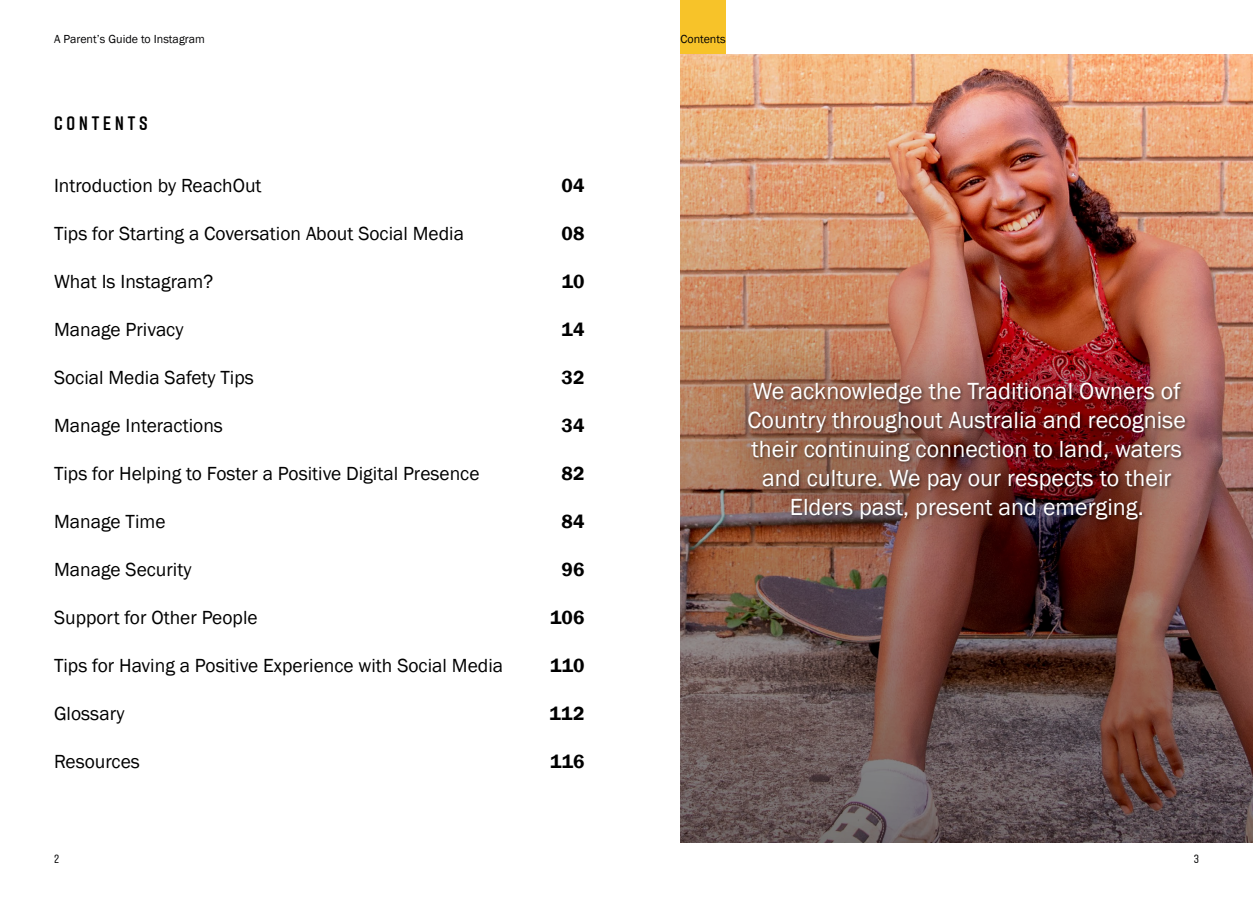
<style>
.page{position:relative;width:1253px;height:897px;background:#fff}
.page>*{position:absolute;margin:0;border:0;box-sizing:border-box;transform-origin:0 0}
.t1{font:24px/28.8px "Franklin Gothic";color:#fff;text-align:center}
.t2{font:19.5px "Franklin Gothic";color:#000}
.t3{font:600 19.5px "Franklin Gothic";color:#000}
.t4{font:500 19.5px "Aveny T";letter-spacing:.2em;color:#000}
.t5{font:12px "Franklin Gothic";color:#020203}
.t6{font:12px "Aveny T";color:#020203}
</style>
<div class="page">
<div style="left:680px;top:0;width:45px;height:54px;background:#f7c329"></div>
<img style="left:680px;top:54px;width:573px;height:788px">
<img style="left:710px;top:344px;width:512px;height:213px">
<p class="t5" style="left:54px;top:32px;width:152px">A Parent’s Guide to Instagram</p>
<p class="t4" style="left:54px;top:112px;width:95px">CONTENTS</p>
<p class="t2" style="left:54px;top:173px;width:209px">Introduction by ReachOut</p>
<p class="t3" style="left:561px;top:173px;width:24px">04</p>
<p class="t2" style="left:54px;top:221px;width:412px">Tips for Starting a Coversation About Social Media</p>
<p class="t3" style="left:562px;top:221px;width:24px">08</p>
<p class="t2" style="left:54px;top:269px;width:161px">What Is Instagram?</p>
<p class="t3" style="left:562px;top:269px;width:24px">10</p>
<p class="t2" style="left:54px;top:317px;width:131px">Manage Privacy</p>
<p class="t3" style="left:561px;top:317px;width:25px">14</p>
<p class="t2" style="left:54px;top:365px;width:201px">Social Media Safety Tips</p>
<p class="t3" style="left:562px;top:365px;width:24px">32</p>
<p class="t2" style="left:54px;top:413px;width:170px">Manage Interactions</p>
<p class="t3" style="left:562px;top:413px;width:24px">34</p>
<p class="t2" style="left:54px;top:461px;width:427px">Tips for Helping to Foster a Positive Digital Presence</p>
<p class="t3" style="left:562px;top:461px;width:24px">82</p>
<p class="t2" style="left:54px;top:509px;width:113px">Manage Time</p>
<p class="t3" style="left:561px;top:509px;width:25px">84</p>
<p class="t2" style="left:54px;top:557px;width:139px">Manage Security</p>
<p class="t3" style="left:562px;top:557px;width:24px">96</p>
<p class="t2" style="left:54px;top:605px;width:205px">Support for Other People</p>
<p class="t3" style="left:550px;top:605px;width:36px">106</p>
<p class="t2" style="left:54px;top:653px;width:451px">Tips for Having a Positive Experience with Social Media</p>
<p class="t3" style="left:550px;top:653px;width:36px">110</p>
<p class="t2" style="left:54px;top:701px;width:72px">Glossary</p>
<p class="t3" style="left:550px;top:701px;width:36px">112</p>
<p class="t2" style="left:54px;top:749px;width:87px">Resources</p>
<p class="t3" style="left:550px;top:749px;width:36px">116</p>
<p class="t5" style="left:680px;top:31px;width:47px">Contents</p>
<p class="t1" style="left:748px;top:377px;width:440px">We acknowledge the Traditional Owners of Country throughout Australia and recognise their continuing connection to land, waters and culture. We pay our respects to their Elders past, present and emerging.</p>
<p class="t6" style="left:54px;top:851px;width:7px">2</p>
<p class="t6" style="left:1194px;top:851px;width:7px">3</p>
</div>
